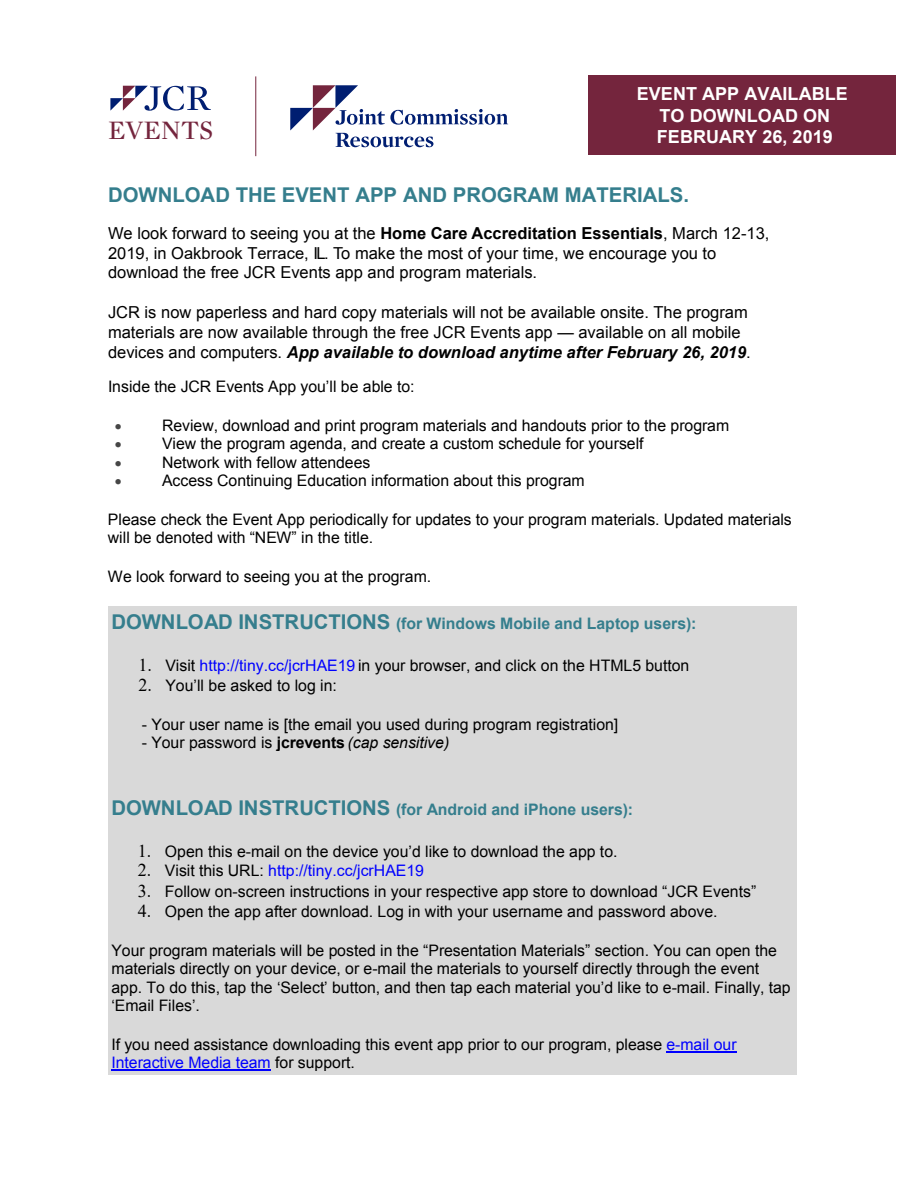
<style>
.page{position:relative;width:918px;height:1188px;background:#fff}
.page>*{position:absolute;margin:0;border:0;box-sizing:border-box;transform-origin:0 0}
.t1{font:27.15px "Mercury Display";color:#74253d}
.t2{font:700 20.4px "Arial";color:#357e8d}
.t3{font:700 18px/21.6px "Arial";letter-spacing:.005em;color:#fff;text-align:center}
.t4{font:16.5px/19.8px "Arial";color:#000}
.t5{font:15.9px/18.1px "Arial";color:#000}
.t6{font:700 15.9px "Arial";color:#357e8d}
.t7{font:15.9px "Arial";color:#00f}
.t8{font:15px "Symbol";color:#464646}
.s1{font-weight:700}
.s2{font-weight:700;font-style:italic}
.s3{font-size:20.4px}
.s4{font-family:"Times New Roman";font-size:18px}
.s5{color:#00f}
.s6{font-style:italic}
.s7{font-family:"Times New Roman";font-size:18px;color:#000}
.s8{color:#000}
</style>
<div class="page">
<div style="left:111px;top:610px;width:682px;height:23px;background:#d9d9d9"></div>
<div style="left:111px;top:633px;width:682px;height:41px;background:#d9d9d9"></div>
<div style="left:111px;top:674px;width:682px;height:42px;background:#d9d9d9"></div>
<div style="left:111px;top:716px;width:682px;height:18px;background:#d9d9d9"></div>
<div style="left:111px;top:734px;width:682px;height:18px;background:#d9d9d9"></div>
<div style="left:111px;top:752px;width:682px;height:44px;background:#d9d9d9"></div>
<div style="left:111px;top:796px;width:682px;height:44px;background:#d9d9d9"></div>
<div style="left:111px;top:840px;width:682px;height:20px;background:#d9d9d9"></div>
<div style="left:111px;top:860px;width:682px;height:21px;background:#d9d9d9"></div>
<div style="left:111px;top:881px;width:682px;height:20px;background:#d9d9d9"></div>
<div style="left:111px;top:901px;width:682px;height:41px;background:#d9d9d9"></div>
<div style="left:111px;top:942px;width:682px;height:18px;background:#d9d9d9"></div>
<div style="left:111px;top:960px;width:682px;height:18px;background:#d9d9d9"></div>
<div style="left:111px;top:978px;width:682px;height:18px;background:#d9d9d9"></div>
<div style="left:111px;top:996px;width:682px;height:39px;background:#d9d9d9"></div>
<div style="left:111px;top:1035px;width:682px;height:19px;background:#d9d9d9"></div>
<hr style="left:667px;top:1051px;width:70px;height:1px;background:#00f">
<div style="left:111px;top:1054px;width:682px;height:18px;background:#d9d9d9"></div>
<hr style="left:111px;top:1070px;width:160px;height:1px;background:#00f">
<hr style="left:108px;top:607px;width:688px;height:2px;background:#d9d9d9">
<hr style="left:108px;top:1073px;width:688px;height:2px;background:#d9d9d9">
<hr style="left:110px;top:1072px;width:684px;height:1px;background:#d9d9d9">
<hr style="left:110px;top:609px;width:684px;height:1px;background:#d9d9d9">
<hr style="left:108px;top:609px;width:2px;height:464px;background:#d9d9d9">
<hr style="left:794px;top:609px;width:2px;height:464px;background:#d9d9d9">
<svg style="left:110px;top:86px;width:101px;height:25px"></svg>
<svg style="left:290px;top:85px;width:218px;height:62px"></svg>
<hr style="left:255px;top:76px;width:1px;height:80px;background:#74253d">
<div style="left:589px;top:75px;width:307px;height:80px;background:#74253d"></div>
<h1 class="t1" style="left:108px;top:111px;width:107px">EVENTS</h1>
<p class="t3" style="left:637px;top:83px;width:212px">EVENT APP AVAILABLE<br>TO DOWNLOAD ON<br>FEBRUARY 26, 2019</p>
<p class="t2" style="left:108px;top:181px;width:583px">DOWNLOAD THE EVENT APP AND PROGRAM MATERIALS.</p>
<p class="t4" style="left:108px;top:223px;width:663px">We look forward to seeing you at the <span class="s1">Home Care Accreditation Essentials</span>, March 12-13,<br>2019, in Oakbrook Terrace, IL. To make the most of your time, we encourage you to download the free JCR Events app and program materials.</p>
<p class="t4" style="left:108px;top:302px;width:644px">JCR is now paperless and hard copy materials will not be available onsite. The program materials are now available through the free JCR Events app — available on all mobile devices and computers. <span class="s2">App available to download anytime after February 26, 2019</span>.</p>
<p class="t5" style="left:108px;top:377px;width:308px">Inside the JCR Events App you’ll be able to:</p>
<p class="t8" style="left:115px;top:416px;width:8px">•</p>
<p class="t5" style="left:162px;top:416px;width:569px">Review, download and print program materials and handouts prior to the program</p>
<p class="t8" style="left:115px;top:434px;width:8px">•</p>
<p class="t5" style="left:162px;top:435px;width:483px">View the program agenda, and create a custom schedule for yourself</p>
<p class="t8" style="left:115px;top:453px;width:8px">•</p>
<p class="t5" style="left:162px;top:453px;width:210px">Network with fellow attendees</p>
<p class="t8" style="left:115px;top:471px;width:8px">•</p>
<p class="t5" style="left:162px;top:472px;width:424px">Access Continuing Education information about this program</p>
<p class="t5" style="left:108px;top:511px;width:686px">Please check the Event App periodically for updates to your program materials. Updated materials will be denoted with “NEW” in the title.</p>
<p class="t5" style="left:108px;top:568px;width:325px">We look forward to seeing you at the program.</p>
<p class="t6" style="left:111px;top:613px;width:587px"><span class="s3">DOWNLOAD INSTRUCTIONS</span> (for Windows Mobile and Laptop users):</p>
<p class="t5" style="left:138px;top:656px;width:552px"><span class="s4">1.</span> Visit <span class="s5">http://tiny.cc/jcrHAE19</span> in your browser, and click on the HTML5 button</p>
<p class="t5" style="left:138px;top:676px;width:200px"><span class="s4">2.</span> You’ll be asked to log in:</p>
<p class="t5" style="left:142px;top:715px;width:478px">- Your user name is [the email you used during program registration]</p>
<p class="t5" style="left:142px;top:734px;width:309px">- Your password is <span class="s1">jcrevents</span> <span class="s6">(cap sensitive)</span></p>
<p class="t6" style="left:111px;top:798px;width:523px"><span class="s3">DOWNLOAD INSTRUCTIONS</span> (for Android and iPhone users):</p>
<p class="t5" style="left:138px;top:842px;width:481px"><span class="s4">1.</span> Open this e-mail on the device you’d like to download the app to.</p>
<p class="t7" style="left:138px;top:860px;width:288px"><span class="s7">2.</span> <span class="s8">Visit this URL:</span> http://tiny.cc/jcrHAE19</p>
<p class="t5" style="left:138px;top:882px;width:620px"><span class="s4">3.</span> Follow on-screen instructions in your respective app store to download “JCR Events”</p>
<p class="t5" style="left:138px;top:902px;width:581px"><span class="s4">4.</span> Open the app after download. Log in with your username and password above.</p>
<p class="t5" style="left:111px;top:942px;width:681px">Your program materials will be posted in the “Presentation Materials” section. You can open the materials directly on your device, or e-mail the materials to yourself directly through the event app. To do this, tap the ‘Select’ button, and then tap each material you’d like to e-mail. Finally, tap ‘Email Files’.</p>
<p class="t5" style="left:111px;top:1035px;width:627px">If you need assistance downloading this event app prior to our program, please <span class="s5">e-mail our<br>Interactive Media team</span> for support.</p>
</div>
